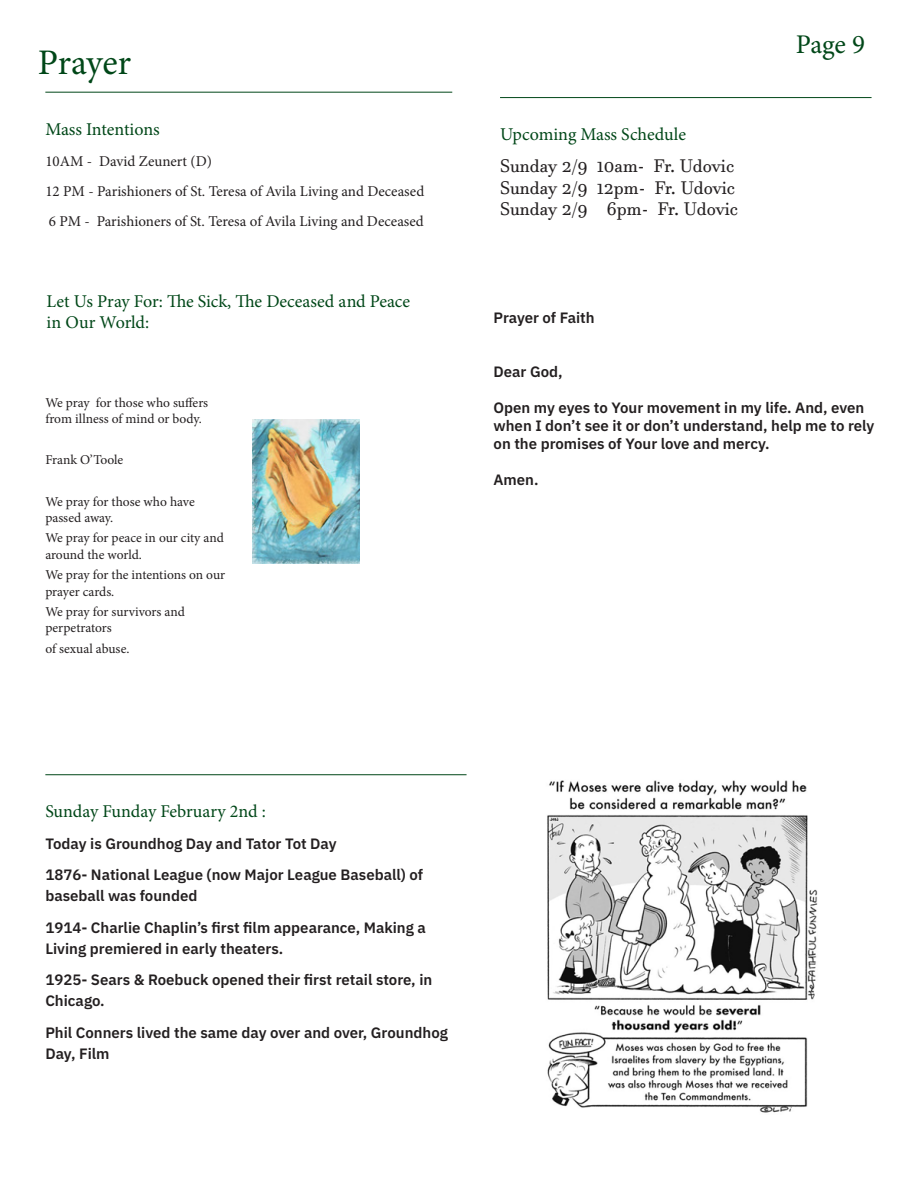
<style>
.page{position:relative;width:918px;height:1188px;background:#fff}
.page>*{position:absolute;margin:0;border:0;box-sizing:border-box;transform-origin:0 0}
.Page_Category{font:36px "Minion Pro";letter-spacing:-.01em;color:#004718}
.Page_Number{font:27px "Minion Pro";color:#004718}
.Header__Line_Above{font:18px/21.6px "Minion Pro";letter-spacing:-.005em;color:#004718}
.t1{font:18px "Javanese Text";color:#231f20}
.Body_Copy{font:600 15px/21px "IBM Plex Sans";color:#231f20}
.Dates__Petitions__Baptisms{font:15px "Minion Pro";color:#231f20}
.Individuals_We_Are_Praying_For{font:13.5px/16.2px "Minion Pro";letter-spacing:-.005em;color:#231f20}
</style>
<div class="page">
<hr style="left:45px;top:92px;width:407px;height:1px;background:#004718">
<img style="left:252px;top:419px;width:107px;height:145px">
<hr style="left:500px;top:97px;width:372px;height:1px;background:#004718">
<hr style="left:45px;top:774px;width:422px;height:1px;background:#004718">
<img style="left:547px;top:780px;width:271px;height:333px">
<p class="Page_Category" style="left:38px;top:38px;width:95px">Prayer</p>
<p class="Header__Line_Above" style="left:45px;top:118px;width:116px">Mass Intentions</p>
<p class="Dates__Petitions__Baptisms" style="left:45px;top:151px;width:168px">10AM - David Zeunert (D)</p>
<p class="Dates__Petitions__Baptisms" style="left:45px;top:181px;width:380px">12 PM - Parishioners of St. Teresa of Avila Living and Deceased</p>
<p class="Dates__Petitions__Baptisms" style="left:49px;top:211px;width:377px">6 PM - Parishioners of St. Teresa of Avila Living and Deceased</p>
<p class="Header__Line_Above" style="left:47px;top:290px;width:365px">Let Us Pray For: The Sick, The Deceased and Peace in Our World:</p>
<p class="Individuals_We_Are_Praying_For" style="left:45px;top:394px;width:164px">We pray for those who suffers from illness of mind or body.</p>
<p class="Individuals_We_Are_Praying_For" style="left:45px;top:452px;width:79px">Frank O’Toole</p>
<p class="Individuals_We_Are_Praying_For" style="left:45px;top:493px;width:151px">We pray for those who have passed away.</p>
<p class="Individuals_We_Are_Praying_For" style="left:45px;top:530px;width:180px">We pray for peace in our city and around the world.</p>
<p class="Individuals_We_Are_Praying_For" style="left:45px;top:567px;width:181px">We pray for the intentions on our prayer cards.</p>
<p class="Individuals_We_Are_Praying_For" style="left:45px;top:604px;width:141px">We pray for survivors and perpetrators</p>
<p class="Individuals_We_Are_Praying_For" style="left:45px;top:641px;width:86px">of sexual abuse.</p>
<p class="Header__Line_Above" style="left:500px;top:123px;width:187px">Upcoming Mass Schedule</p>
<p class="t1" style="left:500px;top:155px;width:236px">Sunday 2/9 10am- Fr. Udovic</p>
<p class="t1" style="left:500px;top:177px;width:237px">Sunday 2/9 12pm- Fr. Udovic</p>
<p class="t1" style="left:500px;top:199px;width:240px">Sunday 2/9 6pm- Fr. Udovic</p>
<p class="Page_Number" style="left:796px;top:26px;width:71px">Page 9</p>
<p class="Body_Copy" style="left:494px;top:306px;width:103px">Prayer of Faith</p>
<p class="Body_Copy" style="left:494px;top:360px;width:71px">Dear God,</p>
<p class="Body_Copy" style="left:494px;top:398px;width:382px;line-height:18px">Open my eyes to Your movement in my life. And, even when I don’t see it or don’t understand, help me to rely on the promises of Your love and mercy.</p>
<p class="Body_Copy" style="left:494px;top:468px;width:47px">Amen.</p>
<p class="Header__Line_Above" style="left:45px;top:801px;width:222px">Sunday Funday February 2nd :</p>
<p class="Body_Copy" style="left:45px;top:832px;width:293px">Today is Groundhog Day and Tator Tot Day</p>
<p class="Body_Copy" style="left:45px;top:863px;width:379px">1876- National League (now Major League Baseball) of baseball was founded</p>
<p class="Body_Copy" style="left:45px;top:916px;width:382px">1914- Charlie Chaplin’s first film appearance, Making a<br>Living premiered in early theaters.</p>
<p class="Body_Copy" style="left:45px;top:968px;width:388px">1925- Sears &amp; Roebuck opened their first retail store, in<br>Chicago.</p>
<p class="Body_Copy" style="left:45px;top:1021px;width:404px">Phil Conners lived the same day over and over, Groundhog<br>Day, Film</p>
</div>
